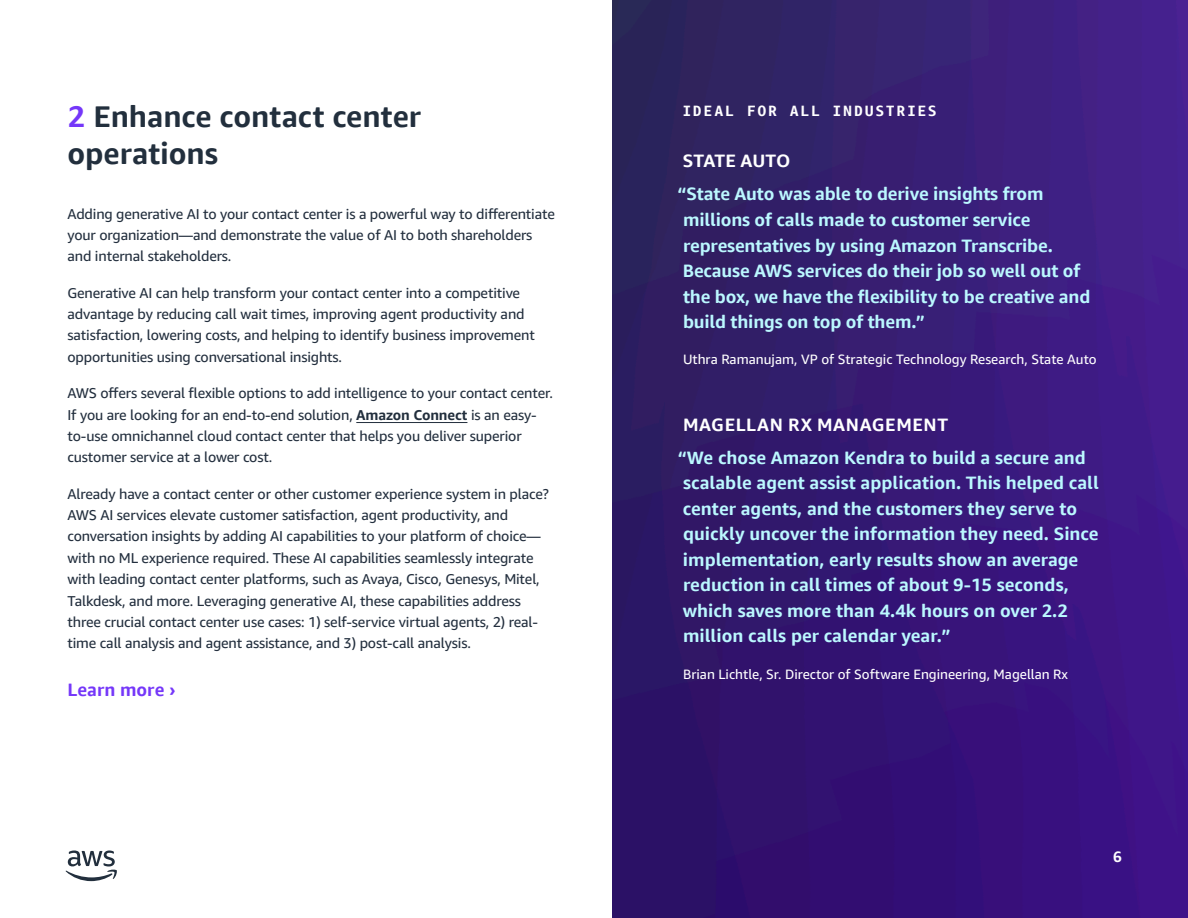
<style>
.page{position:relative;width:1188px;height:918px;background:#fff}
.page>*{position:absolute;margin:0;border:0;box-sizing:border-box;transform-origin:0 0}
.t1{font:700 30px/37.5px "Amazon Ember Display";color:#222f3d}
.t2{font:700 18px/25.5px "Amazon Ember Display";color:#bbf8ff}
.t3{font:700 18px "Amazon Ember Display";letter-spacing:.035em;color:#fff}
.t4{font:700 18px "Amazon Ember Display";color:#7537f9}
.t5{font:700 18px "Amazon Ember Display";letter-spacing:-.005em;color:#fff}
.t6{font:700 15px "Amazon Ember Mono";letter-spacing:.11em;color:#fff}
.t7{font:700 15px "Amazon Ember";color:#fff}
.t8{font:14.25px/21.3px "Amazon Ember";letter-spacing:-.01em;color:#232f3e}
.t9{font:13.5px "Amazon Ember";color:#fff}
.s1{font-family:"Amazon Ember Mono";color:#7537f9}
.s2{font-weight:700;color:#222f3d}
</style>
<div class="page">
<img style="left:612px;top:0;width:576px;height:917px">
<hr style="left:356px;top:422px;width:111px;height:1px;background:#222f3d">
<svg style="left:65px;top:851px;width:52px;height:30px"></svg>
<h1 class="t1" style="left:68px;top:98px;width:355px"><span class="s1">2</span> Enhance contact center operations</h1>
<p class="t8" style="left:68px;top:203px;width:489px">Adding generative AI to your contact center is a powerful way to differentiate your organization—and demonstrate the value of AI to both shareholders and internal stakeholders.</p>
<p class="t8" style="left:68px;top:282px;width:469px">Generative AI can help transform your contact center into a competitive advantage by reducing call wait times, improving agent productivity and satisfaction, lowering costs, and helping to identify business improvement opportunities using conversational insights.</p>
<p class="t8" style="left:68px;top:383px;width:487px">AWS offers several flexible options to add intelligence to your contact center.<br>If you are looking for an end-to-end solution, <span class="s2">Amazon Connect</span> is an easy&shy;to-use omnichannel cloud contact center that helps you deliver superior customer service at a lower cost.</p>
<p class="t8" style="left:68px;top:483px;width:483px">Already have a contact center or other customer experience system in place?<br>AWS AI services elevate customer satisfaction, agent productivity, and conversation insights by adding AI capabilities to your platform of choice— with no ML experience required. These AI capabilities seamlessly integrate with leading contact center platforms, such as Avaya, Cisco, Genesys, Mitel, Talkdesk, and more. Leveraging generative AI, these capabilities address three crucial contact center use cases: 1) self-service virtual agents, 2) real&shy;time call analysis and agent assistance, and 3) post-call analysis.</p>
<p class="t4" style="left:68px;top:679px;width:110px">Learn more ›</p>
<p class="t6" style="left:682px;top:101px;width:256px">IDEAL FOR ALL INDUSTRIES</p>
<p class="t5" style="left:683px;top:150px;width:109px">STATE AUTO</p>
<p class="t2" style="left:678px;top:182px;width:414px">“State Auto was able to derive insights from millions of calls made to customer service representatives by using Amazon Transcribe.<br>Because AWS services do their job so well out of the box, we have the flexibility to be creative and build things on top of them.”</p>
<p class="t9" style="left:683px;top:351px;width:415px">Uthra Ramanujam, VP of Strategic Technology Research, State Auto</p>
<p class="t3" style="left:683px;top:413px;width:267px">MAGELLAN RX MANAGEMENT</p>
<p class="t2" style="left:678px;top:445px;width:423px">“We chose Amazon Kendra to build a secure and scalable agent assist application. This helped call center agents, and the customers they serve to quickly uncover the information they need. Since implementation, early results show an average reduction in call times of about 9-15 seconds, which saves more than 4.4k hours on over 2.2 million calls per calendar year.”</p>
<p class="t9" style="left:683px;top:665px;width:386px">Brian Lichtle, Sr. Director of Software Engineering, Magellan Rx</p>
<p class="t7" style="left:1113px;top:846px;width:10px">6</p>
</div>
